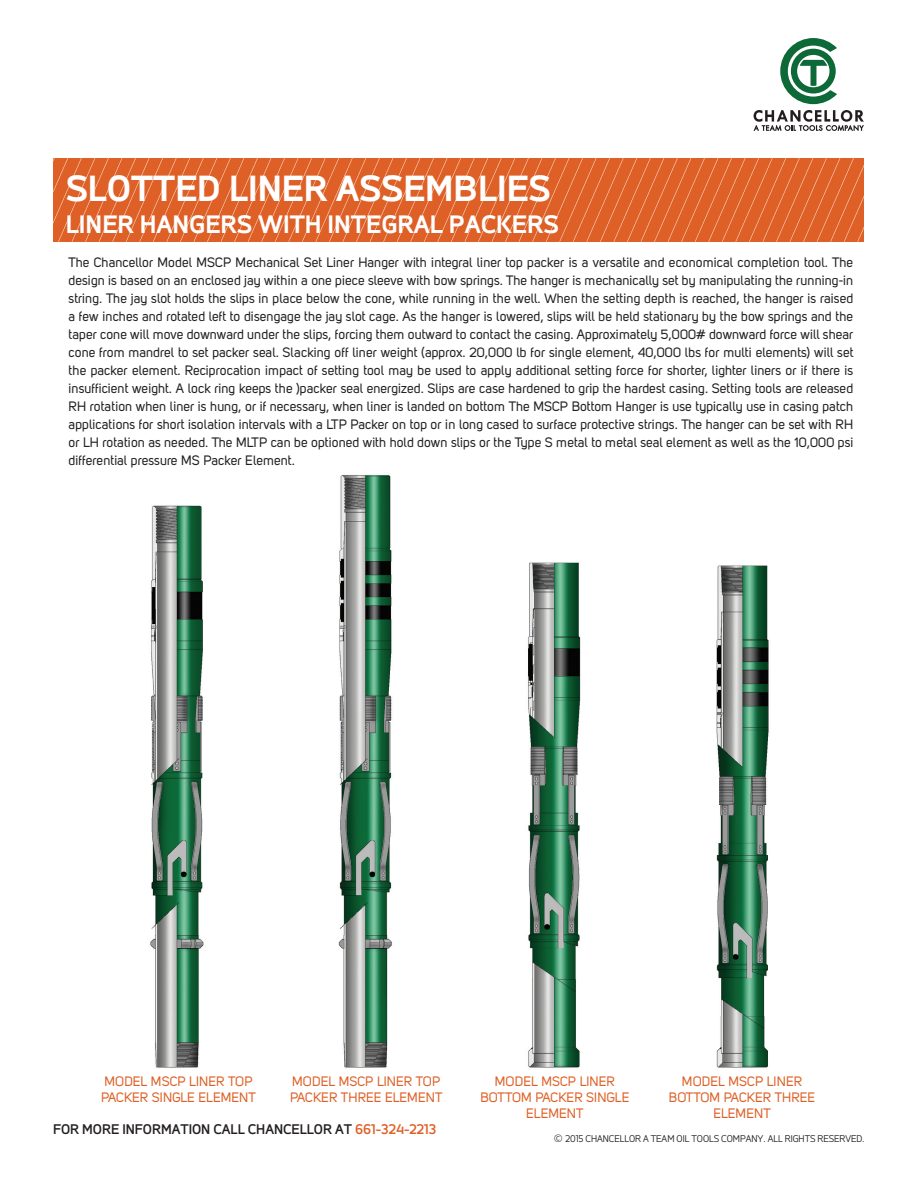
<style>
.page{position:relative;width:918px;height:1188px;background:#fff}
.page>*{position:absolute;margin:0;border:0;box-sizing:border-box;transform-origin:0 0}
.t1{font:700 39px "Accord Alt";color:#fff}
.t2{font:700 27px "Accord Alt";color:#fff}
.t3{font:500 15px "Accord Alt";color:#231f20}
.t4{font:13.5px/18px "Uni Sans Regular";color:#231f20;text-align:justify}
.t5{font:13.5px/16.2px "Uni Sans Regular";color:#de6026}
.t6{font:300 10.5px "Accord Alt";color:#231f20}
.s1{color:#de6026}
</style>
<div class="page">
<svg style="left:780px;top:38px;width:57px;height:66px"></svg>
<svg style="left:754px;top:110px;width:110px;height:21px"></svg>
<svg style="left:53px;top:158px;width:811px;height:84px;background:#df652d"></svg>
<img style="left:150px;top:475px;width:619px;height:593px">
<h1 class="t1" style="left:66px;top:165px;width:486px">SLOTTED LINER ASSEMBLIES</h1>
<h2 class="t2" style="left:66px;top:209px;width:494px">LINER HANGERS WITH INTEGRAL PACKERS</h2>
<p class="t4" style="left:69px;top:253px;width:786px">The Chancellor Model MSCP Mechanical Set Liner Hanger with integral liner top packer is a versatile and economical completion tool. The design is based on an enclosed jay within a one piece sleeve with bow springs. The hanger is mechanically set by manipulating the running-in string. The jay slot holds the slips in place below the cone, while running in the well. When the setting depth is reached, the hanger is raised a few inches and rotated left to disengage the jay slot cage. As the hanger is lowered, slips will be held stationary by the bow springs and the taper cone will move downward under the slips, forcing them outward to contact the casing. Approximately 5,000# downward force will shear cone from mandrel to set packer seal. Slacking off liner weight (approx. 20,000 lb for single element, 40,000 lbs for multi elements) will set the packer element. Reciprocation impact of setting tool may be used to apply additional setting force for shorter, lighter liners or if there is insufficient weight. A lock ring keeps the )packer seal energized. Slips are case hardened to grip the hardest casing. Setting tools are released RH rotation when liner is hung, or if necessary, when liner is landed on bottom The MSCP Bottom Hanger is use typically use in casing patch applications for short isolation intervals with a LTP Packer on top or in long cased to surface protective strings. The hanger can be set with RH or LH rotation as needed. The MLTP can be optioned with hold down slips or the Type S metal to metal seal element as well as the 10,000 psi differential pressure MS Packer Element.</p>
<p class="t5" style="left:101px;top:1073px;width:156px">MODEL MSCP LINER TOP<br>PACKER SINGLE ELEMENT</p>
<p class="t5" style="left:480px;top:1073px;width:150px;text-align:center">MODEL MSCP LINER<br>BOTTOM PACKER SINGLE<br>ELEMENT</p>
<p class="t5" style="left:669px;top:1073px;width:148px;text-align:center">MODEL MSCP LINER<br>BOTTOM PACKER THREE<br>ELEMENT</p>
<p class="t5" style="left:290px;top:1073px;width:154px">MODEL MSCP LINER TOP<br>PACKER THREE ELEMENT</p>
<p class="t3" style="left:53px;top:1120px;width:385px">FOR MORE INFORMATION CALL CHANCELLOR AT <span class="s1">661-324-2213</span></p>
<p class="t6" style="left:554px;top:1133px;width:312px">© 2015 CHANCELLOR A TEAM OIL TOOLS COMPANY. ALL RIGHTS RESERVED.</p>
</div>
